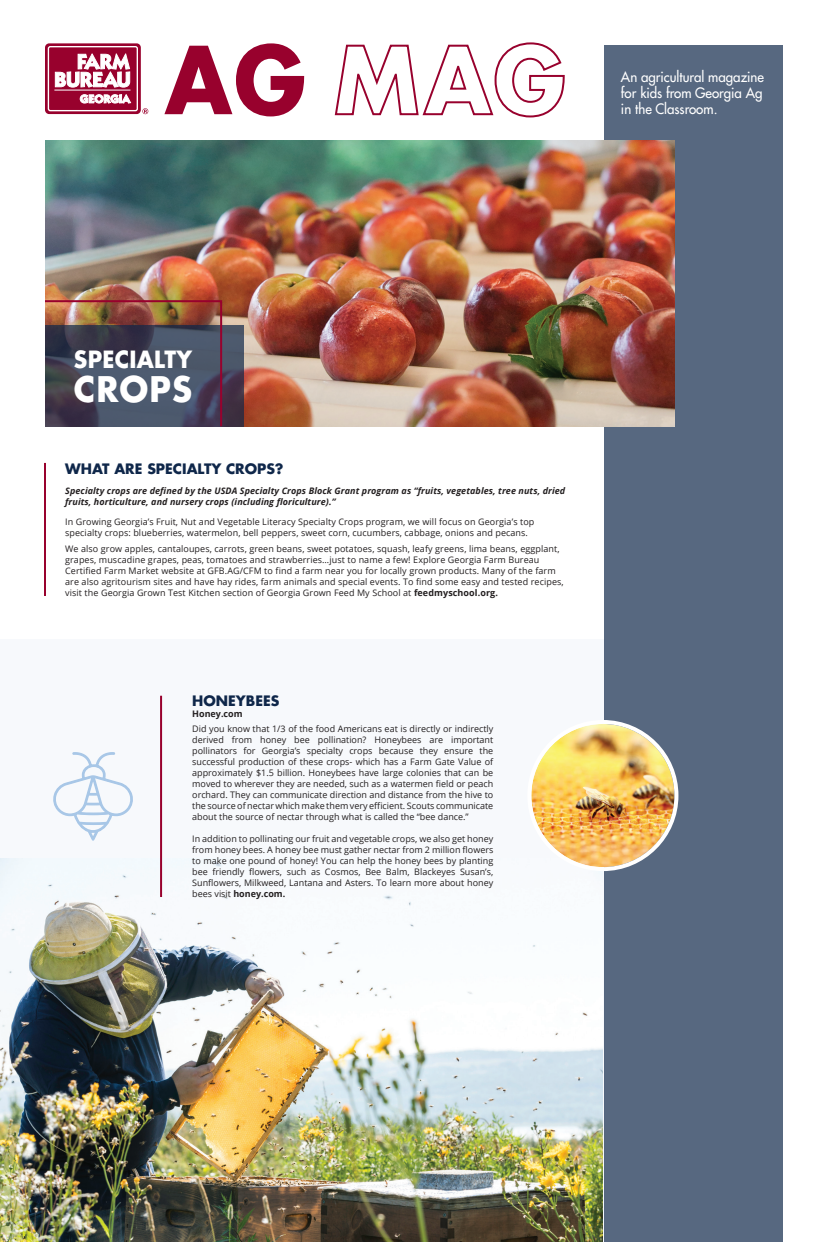
<style>
.page{position:relative;width:828px;height:1242px;background:#fff}
.page>*{position:absolute;margin:0;border:0;box-sizing:border-box;transform-origin:0 0}
.t1{font:700 90.9px "Futura LT Pro";color:#98012d;scale:.95 1}
.t2{font:700 34.3px "Futura LT Pro";letter-spacing:.03em;color:#fff;scale:.95 1}
.t3{font:700 23.1px "Futura LT Pro";letter-spacing:.01em;color:#fff;scale:.95 1}
.t4{font:500 14px/16px "Futura LT Pro";color:#fff;text-align:justify;scale:.95 1}
.t5{font:700 14px "Futura LT Pro";color:#0f274a}
.t6{font:9px/11px "Open Sans";letter-spacing:.01em;color:#231f20}
.t7{font:italic 700 9px/11px "Open Sans";letter-spacing:.01em;color:#231f20}
.t8{font:700 9px "Open Sans";color:#231f20}
.s1{font-weight:700}
</style>
<div class="page">
<div style="left:0;top:639px;width:604px;height:603px;background:#f7f9fc"></div>
<img style="left:0;top:859px;width:603px;height:383px">
<div style="left:604px;top:45px;width:179px;height:1197px;background:#576880"></div>
<img style="left:45px;top:140px;width:630px;height:287px">
<div style="left:45px;top:43px;width:96px;height:71px;background:#98012d;border-radius:4px"></div>
<svg style="left:55px;top:54px;width:75px;height:33px"></svg>
<svg style="left:80px;top:95px;width:51px;height:8px"></svg>
<div style="left:48px;top:46px;width:90px;height:65px;border:1px solid #fff;border-radius:2px"></div>
<hr style="left:54px;top:90px;width:76px;height:1px;background:#fff">
<svg style="left:142px;top:108px;width:6px;height:6px"></svg>
<svg style="left:334px;top:42px;width:231px;height:76px"></svg>
<hr style="left:44px;top:463px;width:2px;height:133px;background:#98012d">
<svg style="left:223px;top:325px;width:21px;height:102px;background:#454256"></svg>
<img style="left:45px;top:299px;width:178px;height:128px">
<svg style="left:53px;top:752px;width:80px;height:89px"></svg>
<img style="left:531px;top:724px;width:143px;height:143px;border-radius:71px">
<div style="left:527px;top:720px;width:151px;height:151px;border:4px solid #fff;border-radius:50%"></div>
<hr style="left:160px;top:696px;width:2px;height:201px;background:#98012d">
<h1 class="t1" style="left:165px;top:10px;width:151px">AG</h1>
<h3 class="t4" style="left:621px;top:68px;width:152px">An agricultural magazine for kids from Georgia Ag in the Classroom.</h3>
<h3 class="t3" style="left:74px;top:342px;width:126px">SPECIALTY</h3>
<h2 class="t2" style="left:74px;top:363px;width:126px">CROPS</h2>
<h3 class="t5" style="left:65px;top:458px;width:220px">WHAT ARE SPECIALTY CROPS?</h3>
<p class="t7" style="left:65px;top:485px;width:502px">Specialty crops are defined by the USDA Specialty Crops Block Grant program as “fruits, vegetables, tree nuts, dried fruits, horticulture, and nursery crops (including floriculture).”</p>
<p class="t6" style="left:65px;top:516px;width:471px">In Growing Georgia’s Fruit, Nut and Vegetable Literacy Specialty Crops program, we will focus on Georgia’s top specialty crops: blueberries, watermelon, bell peppers, sweet corn, cucumbers, cabbage, onions and pecans.</p>
<p class="t6" style="left:65px;top:543px;width:500px">We also grow apples, cantaloupes, carrots, green beans, sweet potatoes, squash, leafy greens, lima beans, eggplant, grapes, muscadine grapes, peas, tomatoes and strawberries…just to name a few! Explore Georgia Farm Bureau Certified Farm Market website at GFB.AG/CFM to find a farm near you for locally grown products. Many of the farm are also agritourism sites and have hay rides, farm animals and special events. To find some easy and tested recipes, visit the Georgia Grown Test Kitchen section of Georgia Grown Feed My School at <span class="s1">feedmyschool.org.</span></p>
<h3 class="t5" style="left:192px;top:689px;width:89px">HONEYBEES</h3>
<p class="t8" style="left:192px;top:707px;width:52px">Honey.com</p>
<p class="t6" style="left:192px;top:723px;width:303px;text-align:justify">Did you know that 1/3 of the food Americans eat is directly or indirectly derived from honey bee pollination? Honeybees are important pollinators for Georgia’s specialty crops because they ensure the successful production of these crops- which has a Farm Gate Value of approximately $1.5 billion. Honeybees have large colonies that can be moved to wherever they are needed, such as a watermen field or peach orchard. They can communicate direction and distance from the hive to the source of nectar which make them very efficient. Scouts communicate about the source of nectar through what is called the “bee dance.”</p>
<p class="t6" style="left:192px;top:833px;width:303px;text-align:justify">In addition to pollinating our fruit and vegetable crops, we also get honey from honey bees. A honey bee must gather nectar from 2 million flowers to make one pound of honey! You can help the honey bees by planting bee friendly flowers, such as Cosmos, Bee Balm, Blackeyes Susan’s, Sunflowers, Milkweed, Lantana and Asters. To learn more about honey bees visit <span class="s1">honey.com.</span></p>
</div>
